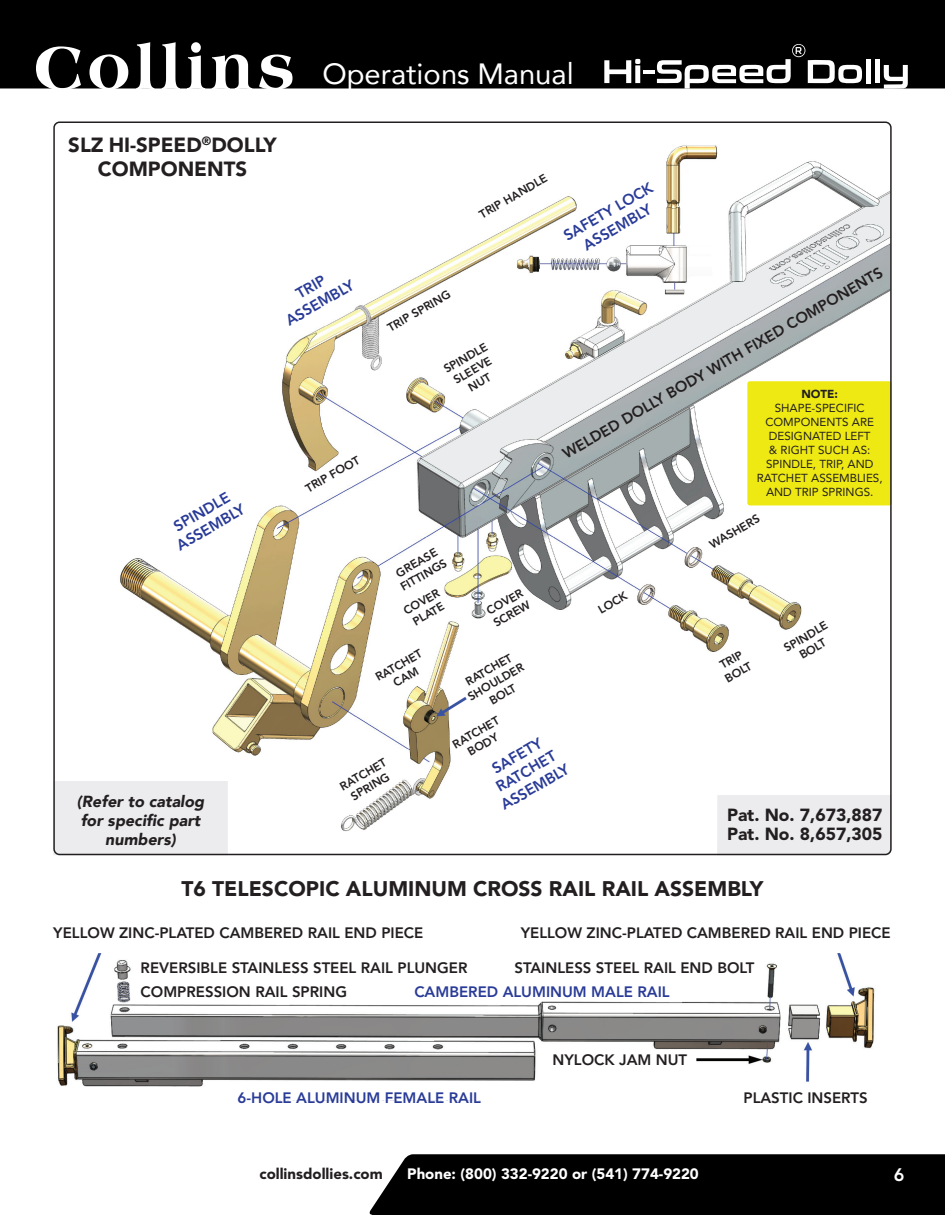
<style>
.page{position:relative;width:945px;height:1215px;background:#fff}
.page>*{position:absolute;margin:0;border:0;box-sizing:border-box;transform-origin:0 0}
.t1{font:29.25px "Avenir";color:#fff}
.t2{font:900 21px "Avenir LT Std";color:#231f20}
.t3{font:900 20.4px "Avenir LT Std";color:#231f20}
.t4{font:800 18px "Avenir LT Std";color:#fff}
.t5{font:900 17.4px/19.5px "Avenir LT Std";color:#231f20}
.COLLINS_NOTE{font:italic 900 16.05px/19.2px "Avenir";color:#231f20;text-align:center}
.t6{font:800 15px "Avenir LT Std";color:#231f20}
.t7{font:800 15px/18px "Avenir LT Std";color:#293b97;text-align:center}
.t8{font:900 15px "Avenir LT Std";color:#fff}
.t9{font:900 15px "Avenir LT Std";color:#231f20}
.t10{font:800 11.7px/14px "Avenir LT Std";color:#231f20;text-align:center}
.NOTE{font:11.7px/14px "Avenir";color:#231f20;text-align:center}
.NOTE-2{font:900 11.7px "Avenir";color:#231f20}
</style>
<div class="page">
<div style="left:369px;top:1154px;width:576px;height:61px;background:#000001"></div>
<div style="left:0;top:0;width:945px;height:88px;background:#000001"></div>
<svg style="left:36px;top:46px;width:45px;height:43px"></svg>
<svg style="left:89px;top:54px;width:39px;height:35px"></svg>
<svg style="left:136px;top:42px;width:18px;height:47px"></svg>
<svg style="left:162px;top:42px;width:18px;height:47px"></svg>
<svg style="left:187px;top:42px;width:17px;height:47px"></svg>
<svg style="left:212px;top:55px;width:39px;height:34px"></svg>
<svg style="left:259px;top:55px;width:34px;height:34px"></svg>
<div style="left:866px;top:59px;width:5px;height:24px;background:#fff"></div>
<div style="left:875px;top:59px;width:5px;height:24px;background:#fff"></div>
<hr style="left:643px;top:70px;width:12px;height:4px;background:#fff">
<svg style="left:604px;top:59px;width:36px;height:24px"></svg>
<svg style="left:657px;top:44px;width:205px;height:45px"></svg>
<svg style="left:884px;top:65px;width:24px;height:24px"></svg>
<img style="left:120px;top:145px;width:769px;height:687px">
<div style="left:56px;top:783px;width:170px;height:70px;background:#ececee"></div>
<div style="left:53px;top:781px;width:175px;height:74px;border:4px solid #ececee"></div>
<div style="left:717px;top:795px;width:172px;height:57px;background:#ececee"></div>
<div style="left:747px;top:381px;width:145px;height:124px;background:#eee913;border-radius:3px"></div>
<img style="left:57px;top:953px;width:818px;height:148px">
<p class="t3" style="left:68px;top:132px;width:210px">SLZ HI-SPEED<sup>®</sup>DOLLY</p>
<p class="t3" style="left:98px;top:157px;width:151px">COMPONENTS</p>
<h1 class="t1" style="left:322px;top:50px;width:253px">Operations Manual</h1>
<p class="t10" style="left:477px;top:209px;width:78px;rotate:-30deg">TRIP HANDLE</p>
<p class="t7" style="left:560px;top:229px;width:102px;rotate:-30deg">SAFETY LOCK<br>ASSEMBLY</p>
<p class="t7" style="left:164px;top:523px;width:78px;rotate:-30deg">SPINDLE<br>ASSEMBLY</p>
<p class="COLLINS_NOTE" style="left:77px;top:792px;width:129px">(Refer to catalog for specific part numbers)</p>
<p class="t7" style="left:273px;top:298px;width:78px;rotate:-30deg">TRIP<br>ASSEMBLY</p>
<p class="t10" style="left:303px;top:483px;width:62px;rotate:-30deg">TRIP FOOT</p>
<p class="t10" style="left:385px;top:323px;width:72px;rotate:-30deg">TRIP SPRING</p>
<p class="t10" style="left:441px;top:364px;width:50px;rotate:-30deg">SPINDLE<br>SLEEVE<br>NUT</p>
<p class="t6" style="left:559px;top:447px;width:368px;rotate:-30deg">WELDED DOLLY BODY WITH FIXED COMPONENTS</p>
<p class="NOTE-2" style="left:801px;top:384px;width:38px">NOTE:</p>
<p class="NOTE" style="left:757px;top:401px;width:127px">SHAPE-SPECIFIC<br>COMPONENTS ARE<br>DESIGNATED LEFT<br>&amp; RIGHT SUCH AS:<br>SPINDLE, TRIP, AND<br>RATCHET ASSEMBLIES,<br>AND TRIP SPRINGS.</p>
<p class="t10" style="left:391px;top:570px;width:53px;text-align:left;rotate:-30deg">GREASE<br>FITTINGS</p>
<p class="t10" style="left:401px;top:606px;width:41px;rotate:-30deg">COVER</p>
<p class="t10" style="left:410px;top:616px;width:36px;rotate:-30deg">PLATE</p>
<p class="t10" style="left:484px;top:606px;width:42px;text-align:left;rotate:-30deg">COVER<br>SCREW</p>
<p class="t10" style="left:373px;top:672px;width:53px;rotate:-30deg">RATCHET<br>CAM</p>
<p class="t10" style="left:337px;top:781px;width:53px;rotate:-30deg">RATCHET<br>SPRING</p>
<p class="t10" style="left:458px;top:679px;width:64px;rotate:-30deg">RATCHET<br>SHOULDER<br>BOLT</p>
<p class="t10" style="left:450px;top:739px;width:53px;rotate:-30deg">RATCHET<br>BODY</p>
<p class="t7" style="left:480px;top:767px;width:78px;rotate:-30deg">SAFETY<br>RATCHET<br>ASSEMBLY</p>
<p class="t10" style="left:596px;top:605px;width:33px;rotate:-30deg">LOCK</p>
<p class="t10" style="left:707px;top:540px;width:57px;rotate:-30deg">WASHERS</p>
<p class="t10" style="left:715px;top:661px;width:30px;text-align:left;rotate:-30deg">TRIP<br>BOLT</p>
<p class="t10" style="left:781px;top:642px;width:50px;rotate:-30deg">SPINDLE<br>BOLT</p>
<p class="t5" style="left:727px;top:805px;width:157px">Pat. No. 7,673,887<br>Pat. No. 8,657,305</p>
<p class="t2" style="left:181px;top:876px;width:584px">T6 TELESCOPIC ALUMINUM CROSS RAIL RAIL ASSEMBLY</p>
<p class="t6" style="left:53px;top:924px;width:371px">YELLOW ZINC-PLATED CAMBERED RAIL END PIECE</p>
<p class="t6" style="left:521px;top:924px;width:371px">YELLOW ZINC-PLATED CAMBERED RAIL END PIECE</p>
<p class="t6" style="left:141px;top:959px;width:328px">REVERSIBLE STAINLESS STEEL RAIL PLUNGER</p>
<p class="t6" style="left:141px;top:983px;width:208px">COMPRESSION RAIL SPRING</p>
<p class="t6" style="left:515px;top:959px;width:241px">STAINLESS STEEL RAIL END BOLT</p>
<p class="t7" style="left:414px;top:983px;width:257px">CAMBERED ALUMINUM MALE RAIL</p>
<p class="t7" style="left:238px;top:1088px;width:245px">6-HOLE ALUMINUM FEMALE RAIL</p>
<p class="t6" style="left:553px;top:1051px;width:136px">NYLOCK JAM NUT</p>
<p class="t6" style="left:744px;top:1089px;width:126px">PLASTIC INSERTS</p>
<p class="t9" style="left:259px;top:1165px;width:125px">collinsdollies.com</p>
<p class="t8" style="left:407px;top:1165px;width:293px">Phone: (800) 332-9220 or (541) 774-9220</p>
<p class="t4" style="left:894px;top:1164px;width:12px">6</p>
</div>
